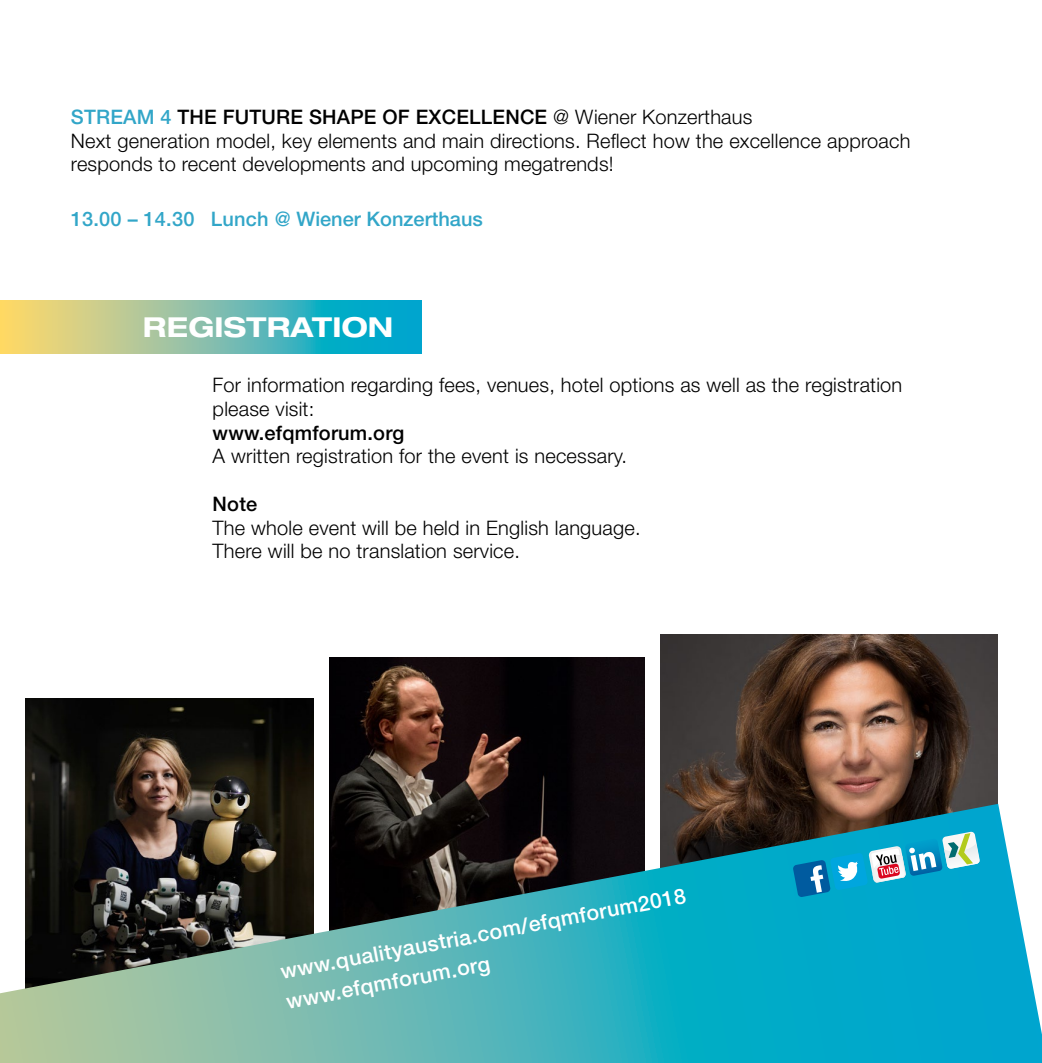
<style>
.page{position:relative;width:1042px;height:1063px;background:#fff}
.page>*{position:absolute;margin:0;border:0;box-sizing:border-box;transform-origin:0 0}
.t1{font:700 expanded 27.5px "Helvetica Neue LT Std";letter-spacing:.01em;color:#fff}
.t2{font:500 21.25px/29.8px "Helvetica Neue LT Std";color:#fff}
.t3{font:300 20px/23.8px "Helvetica Neue LT Std";letter-spacing:.01em;color:#000}
.t4{font:500 20px "Helvetica Neue LT Std";color:#32a6c8}
.t5{font:500 20px "Helvetica Neue LT Std";letter-spacing:.01em;color:#000}
.s1{font-weight:500;color:#32a6c8}
.s2{font-weight:500}
</style>
<div class="page">
<img style="left:329px;top:657px;width:316px;height:147px">
<img style="left:661px;top:634px;width:337px;height:170px">
<svg style="left:0;top:300px;width:422px;height:53px;background:#78bda6"></svg>
<img style="left:26px;top:698px;width:287px;height:106px">
<svg style="left:0;top:804px;width:1042px;height:259px;background:#3c858b"></svg>
<svg style="left:793px;top:831px;width:187px;height:66px;background:#34a6c4"></svg>
<img style="left:0;top:300px;width:6px;height:2px">
<p class="t3" style="left:71px;top:104px;width:841px"><span class="s1">STREAM 4</span> <span class="s2">THE FUTURE SHAPE OF EXCELLENCE</span> @ Wiener Konzerthaus<br>Next generation model, key elements and main directions. Reflect how the excellence approach responds to recent developments and upcoming megatrends!</p>
<p class="t4" style="left:71px;top:207px;width:413px">13.00 – 14.30 Lunch @ Wiener Konzerthaus</p>
<h1 class="t1" style="left:143px;top:309px;width:252px">REGISTRATION</h1>
<p class="t3" style="left:213px;top:373px;width:691px">For information regarding fees, venues, hotel options as well as the registration please visit:</p>
<p class="t5" style="left:213px;top:421px;width:193px">www.efqmforum.org</p>
<p class="t3" style="left:213px;top:444px;width:416px">A written registration for the event is necessary.</p>
<p class="t5" style="left:213px;top:492px;width:46px">Note</p>
<p class="t3" style="left:213px;top:515px;width:429px">The whole event will be held in English language.<br>There will be no translation service.</p>
<p class="t2" style="left:278px;top:958px;width:414px;rotate:-11deg">www.qualityaustria.com/efqmforum2018 www.efqmforum.org</p>
</div>
